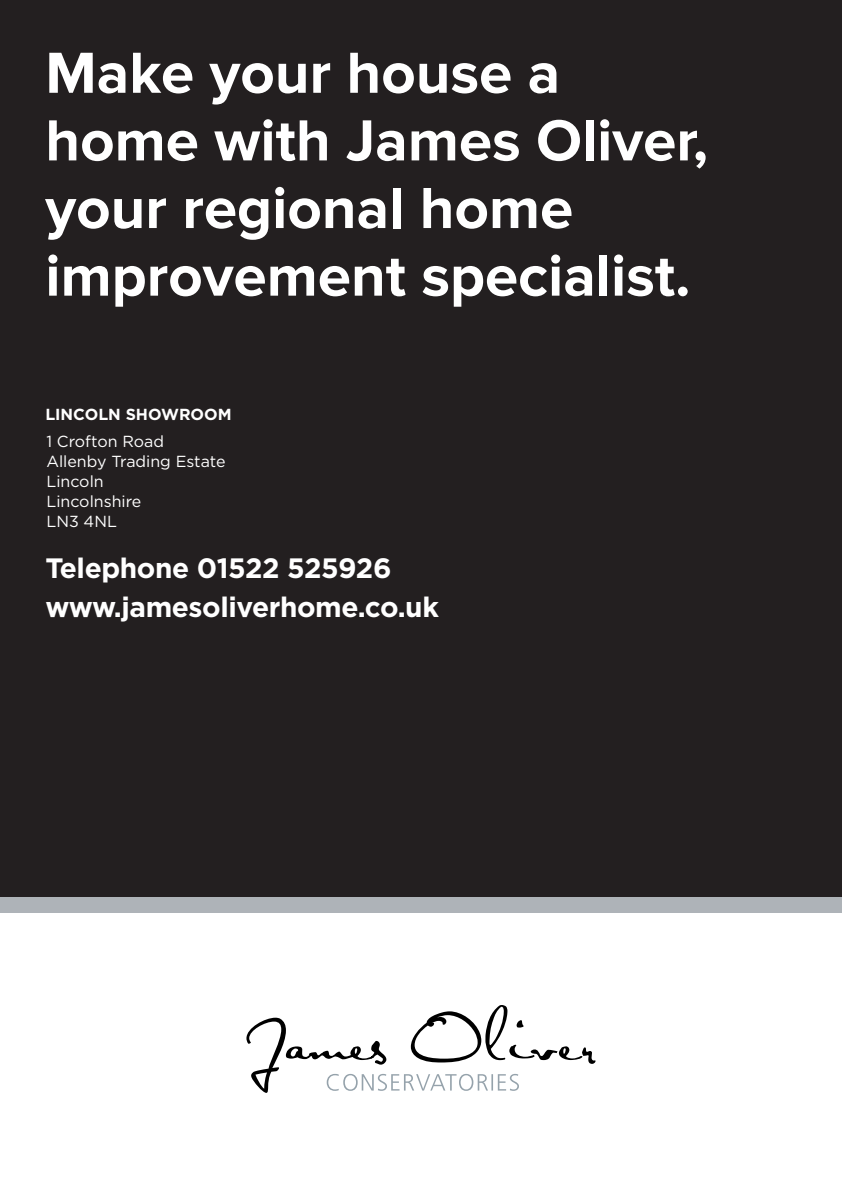
<style>
.page{position:relative;width:842px;height:1191px;background:#fff}
.page>*{position:absolute;margin:0;border:0;box-sizing:border-box;transform-origin:0 0}
.t1{font:700 60px/67.6px "Proxima Nova";color:#fff}
.t2{font:700 28px/39.4px "Gotham HTF";letter-spacing:-.015em;color:#fff}
.t3{font:16px/19.8px "Gotham HTF";color:#fff}
.t4{font:700 16px "Gotham HTF";color:#fff}
</style>
<div class="page">
<div style="left:0;top:0;width:842px;height:913px;background:#231f20"></div>
<svg style="left:246px;top:1005px;width:349px;height:87px"></svg>
<div style="left:0;top:897px;width:842px;height:16px;background:#aeb3b8"></div>
<p class="t1" style="left:45px;top:44px;width:664px">Make your house a home with James Oliver, your regional home improvement specialist.</p>
<p class="t4" style="left:45px;top:405px;width:188px">LINCOLN SHOWROOM</p>
<p class="t3" style="left:46px;top:432px;width:181px">1 Crofton Road<br>Allenby Trading Estate<br>Lincoln<br>Lincolnshire<br>LN3 4NL</p>
<p class="t2" style="left:45px;top:548px;width:395px">Telephone 01522 525926 www.jamesoliverhome.co.uk</p>
</div>
